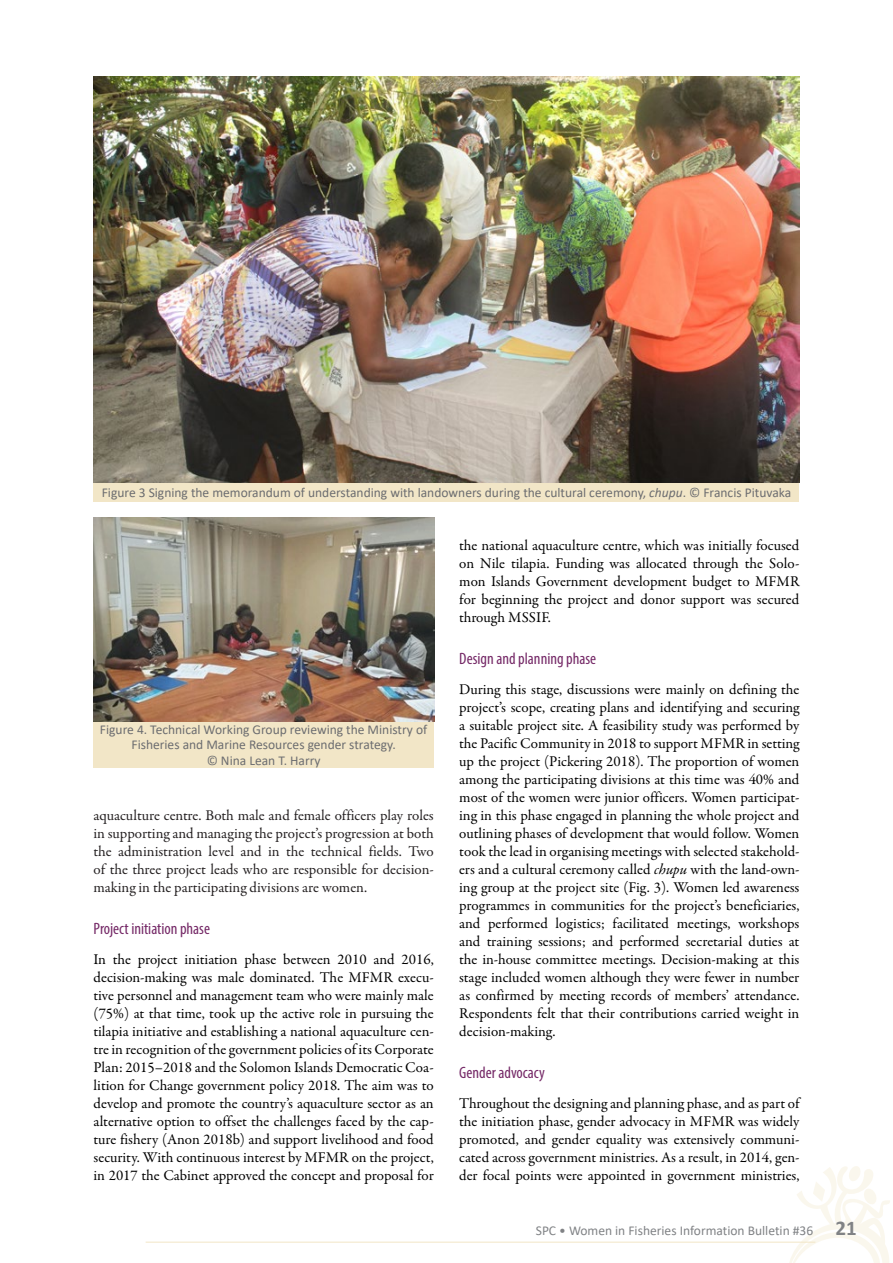
<style>
.page{position:relative;width:893px;height:1263px;background:#fff}
.page>*{position:absolute;margin:0;border:0;box-sizing:border-box;transform-origin:0 0}
.t1{font:condensed 16.5px "Myriad Pro";color:#752967}
.t2{font:15px/18px "Garamond Premr Pro";letter-spacing:-.005em;color:#000;text-align:justify}
.t3{font:15px/18px "Garamond Premr Pro";letter-spacing:-.005em;color:#231f20;text-align:justify}
.t4{font:13.5px/15.8px "Calibri";color:#6c6d70;text-align:center}
.t5{font:13.5px "Calibri";color:#808285}
.s1{font-style:italic}
.s2{font-weight:700;font-size:21px}
</style>
<div class="page">
<svg style="left:788px;top:1166px;width:102px;height:97px"></svg>
<hr style="left:146px;top:1242px;width:669px;height:1px;background:#f2e6c7">
<div style="left:94px;top:483px;width:705px;height:19px;background:#f2e6c7"></div>
<div style="left:94px;top:721px;width:340px;height:46px;background:#f2e6c7"></div>
<img style="left:94px;top:76px;width:705px;height:407px">
<img style="left:94px;top:517px;width:340px;height:204px">
<p class="t4" style="left:102px;top:485px;width:691px">Figure 3 Signing the memorandum of understanding with landowners during the cultural ceremony, <span class="s1">chupu</span>. © Francis Pituvaka</p>
<p class="t4" style="left:100px;top:721px;width:329px">Figure 4. Technical Working Group reviewing the Ministry of<br>Fisheries and Marine Resources gender strategy.<br>© Nina Lean T. Harry</p>
<p class="t3" style="left:94px;top:806px;width:342px">aquaculture centre. Both male and female officers play roles in supporting and managing the project’s progression at both the administration level and in the technical fields. Two of the three project leads who are responsible for decision&shy;making in the participating divisions are women.</p>
<p class="t1" style="left:94px;top:918px;width:118px">Project initiation phase</p>
<p class="t2" style="left:94px;top:950px;width:342px">In the project initiation phase between 2010 and 2016, decision-making was male dominated. The MFMR execu&shy;tive personnel and management team who were mainly male (75%) at that time, took up the active role in pursuing the tilapia initiative and establishing a national aquaculture cen&shy;tre in recognition of the government policies of its Corporate Plan: 2015–2018 and the Solomon Islands Democratic Coa&shy;lition for Change government policy 2018. The aim was to develop and promote the country’s aquaculture sector as an alternative option to offset the challenges faced by the cap&shy;ture fishery (Anon 2018b) and support livelihood and food security. With continuous interest by MFMR on the project, in 2017 the Cabinet approved the concept and proposal for</p>
<p class="t2" style="left:459px;top:536px;width:342px">the national aquaculture centre, which was initially focused on Nile tilapia. Funding was allocated through the Solo&shy;mon Islands Government development budget to MFMR for beginning the project and donor support was secured through MSSIF.</p>
<p class="t1" style="left:459px;top:648px;width:139px">Design and planning phase</p>
<p class="t2" style="left:459px;top:680px;width:342px">During this stage, discussions were mainly on defining the project’s scope, creating plans and identifying and securing a suitable project site. A feasibility study was performed by the Pacific Community in 2018 to support MFMR in setting up the project (Pickering 2018). The proportion of women among the participating divisions at this time was 40% and most of the women were junior officers. Women participat&shy;ing in this phase engaged in planning the whole project and outlining phases of development that would follow. Women took the lead in organising meetings with selected stakehold&shy;ers and a cultural ceremony called <span class="s1">chupu</span> with the land-own&shy;ing group at the project site (Fig. 3). Women led awareness programmes in communities for the project’s beneficiaries, and performed logistics; facilitated meetings, workshops and training sessions; and performed secretarial duties at the in-house committee meetings. Decision-making at this stage included women although they were fewer in number as confirmed by meeting records of members’ attendance.<br>Respondents felt that their contributions carried weight in decision-making.</p>
<p class="t1" style="left:459px;top:1062px;width:87px">Gender advocacy</p>
<p class="t2" style="left:459px;top:1094px;width:342px">Throughout the designing and planning phase, and as part of the initiation phase, gender advocacy in MFMR was widely promoted, and gender equality was extensively communi&shy;cated across government ministries. As a result, in 2014, gen&shy;der focal points were appointed in government ministries,</p>
<p class="t5" style="left:536px;top:1221px;width:322px">SPC • Women in Fisheries Information Bulletin #36 <span class="s2">21</span></p>
</div>
